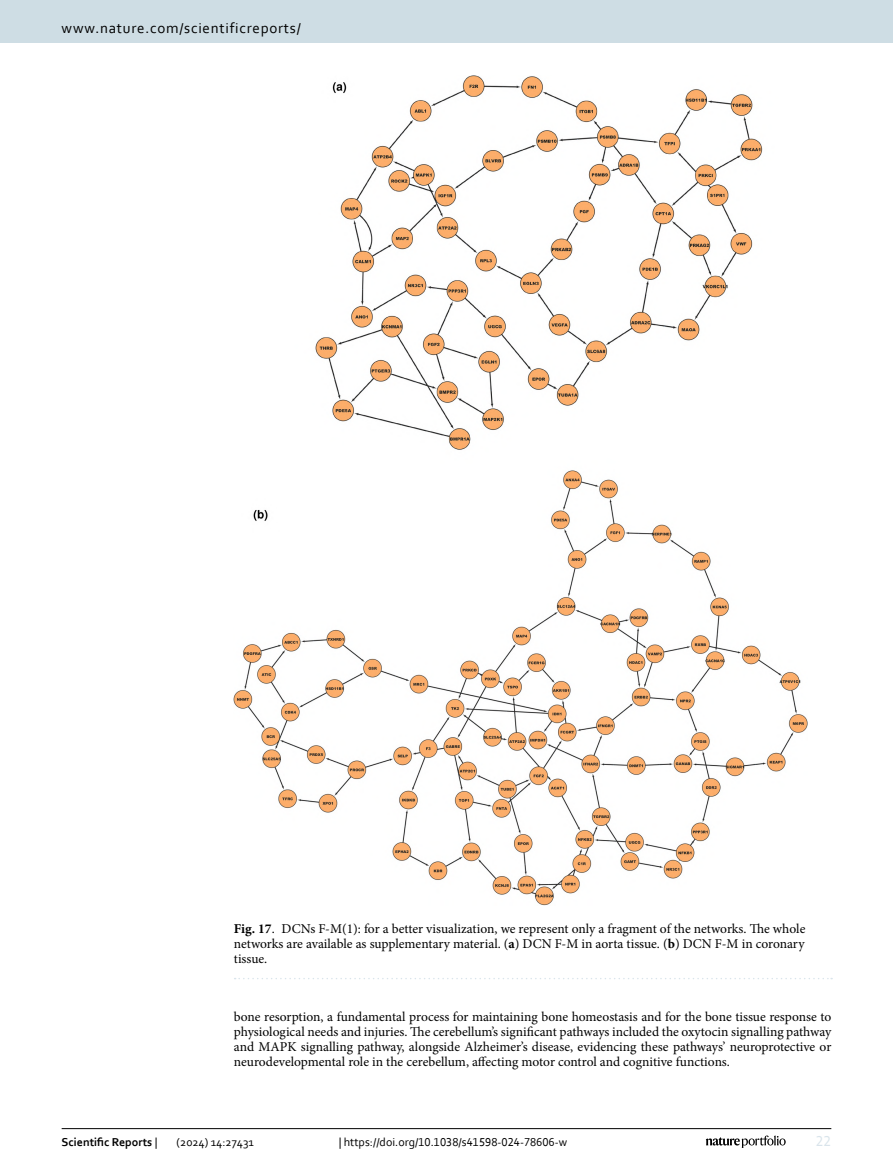
<style>
.page{position:relative;width:893px;height:1174px;background:#fff}
.page>*{position:absolute;margin:0;border:0;box-sizing:border-box;transform-origin:0 0}
.t1{font:15px "Corbel";letter-spacing:.05em;color:#000}
.t2{font:15px "Corbel";color:#d9e4eb}
.Body_Text_Indent{font:13.5px/15px "Minion Pro";letter-spacing:-.005em;color:#000;text-align:justify}
.Figure_Caption{font:13.5px/15px "Minion Pro";color:#000;text-align:justify}
.t3{font:12px "Corbel";color:#000}
.t4{font:700 12px "Corbel";color:#000}
.s1{font-weight:700}
.s2{font-weight:400}
</style>
<div class="page">
<img style="left:234px;top:76px;width:574px;height:829px">
<svg style="left:235px;top:978px;width:597px;height:1px"></svg>
<hr style="left:62px;top:1128px;width:769px;height:1px;background:#000">
<svg style="left:706px;top:1135px;width:80px;height:12px"></svg>
<div style="left:0;top:0;width:893px;height:43px;background:#cedde4"></div>
<p class="t1" style="left:62px;top:18px;width:241px">www.nature.com/scientificreports/</p>
<p class="Figure_Caption" style="left:234px;top:921px;width:573px"><span class="s1">Fig. 17</span>. DCNs F-M(1): for a better visualization, we represent only a fragment of the networks. The whole networks are available as supplementary material. (<span class="s1">a</span>) DCN F-M in aorta tissue. (<span class="s1">b</span>) DCN F-M in coronary tissue.</p>
<p class="Body_Text_Indent" style="left:234px;top:1009px;width:599px">bone resorption, a fundamental process for maintaining bone homeostasis and for the bone tissue response to physiological needs and injuries. The cerebellum’s significant pathways included the oxytocin signalling pathway and MAPK signalling pathway, alongside Alzheimer’s disease, evidencing these pathways’ neuroprotective or neurodevelopmental role in the cerebellum, affecting motor control and cognitive functions.</p>
<p class="t4" style="left:62px;top:1134px;width:97px">Scientific Reports <span class="s2">|</span></p>
<p class="t3" style="left:177px;top:1134px;width:79px">(2024) 14:27431</p>
<p class="t3" style="left:339px;top:1134px;width:230px">| https://doi.org/10.1038/s41598-024-78606-w</p>
<p class="t2" style="left:816px;top:1132px;width:17px">22</p>
</div>
